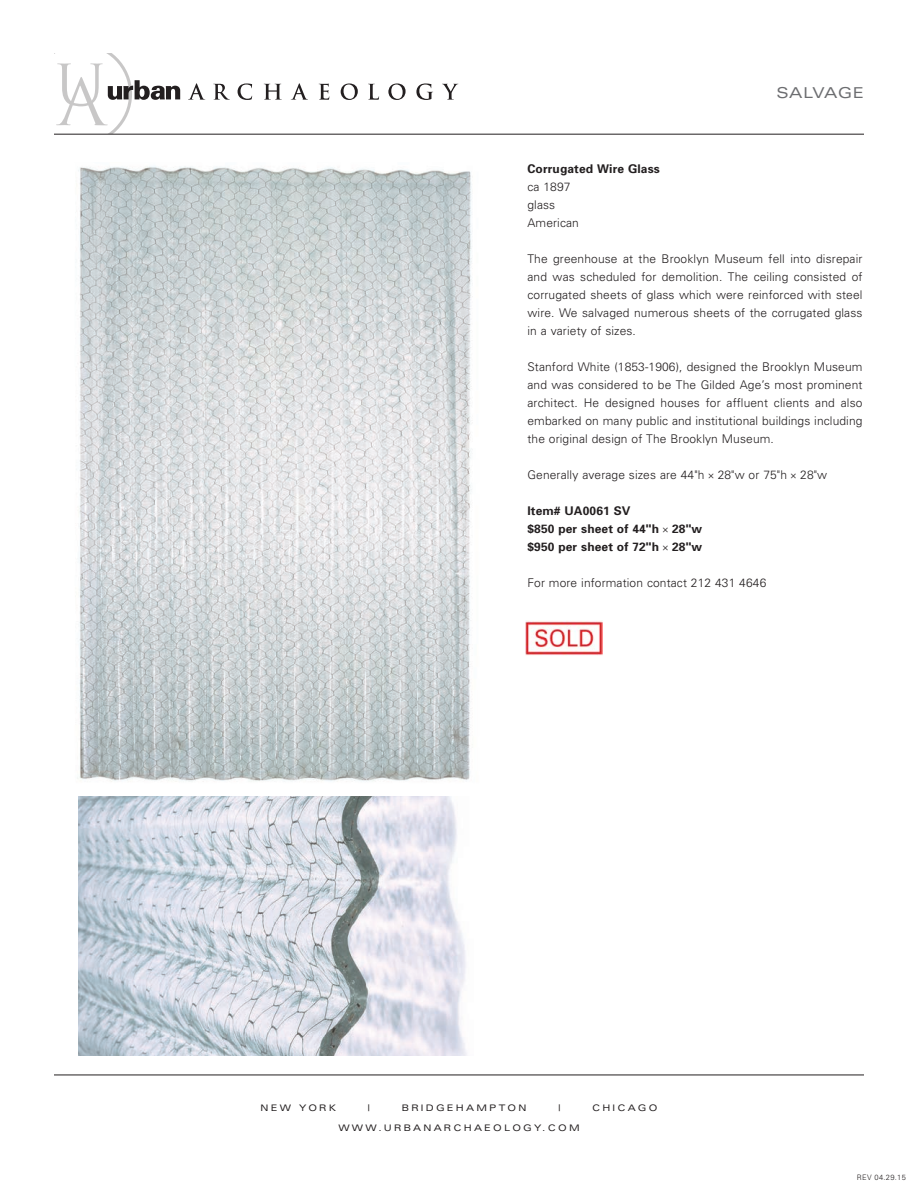
<style>
.page{position:relative;width:918px;height:1188px;background:#fff}
.page>*{position:absolute;margin:0;border:0;box-sizing:border-box;transform-origin:0 0}
.t1{font:expanded 15px "Univers";letter-spacing:.025em;color:#6c6d70}
.t2{font:300 12px/18px "Univers";letter-spacing:.01em;color:#231f20;text-align:justify}
.t3{font:700 12px "Univers";letter-spacing:.01em;color:#231f20}
.t4{font:expanded 9px "Univers";letter-spacing:.25em;color:#231f20}
.t5{font:300 7.5px "Univers";letter-spacing:.04em;color:#231f20}
.s1{font-stretch:condensed}
.s2{font-weight:300;font-stretch:condensed}
</style>
<div class="page">
<svg style="left:188px;top:83px;width:17px;height:17px"></svg>
<svg style="left:213px;top:84px;width:17px;height:16px"></svg>
<svg style="left:238px;top:83px;width:14px;height:17px"></svg>
<svg style="left:264px;top:84px;width:18px;height:16px"></svg>
<svg style="left:291px;top:83px;width:17px;height:17px"></svg>
<svg style="left:319px;top:84px;width:10px;height:16px"></svg>
<svg style="left:341px;top:83px;width:17px;height:17px"></svg>
<svg style="left:368px;top:84px;width:11px;height:16px"></svg>
<svg style="left:388px;top:83px;width:18px;height:17px"></svg>
<svg style="left:416px;top:83px;width:17px;height:17px"></svg>
<svg style="left:442px;top:84px;width:16px;height:16px"></svg>
<hr style="left:54px;top:1075px;width:810px;height:1px;background:#231f20">
<svg style="left:54px;top:53px;width:126px;height:81px"></svg>
<hr style="left:54px;top:134px;width:810px;height:1px;background:#231f20">
<img style="left:78px;top:166px;width:394px;height:616px">
<img style="left:79px;top:796px;width:388px;height:260px">
<img style="left:526px;top:621px;width:77px;height:34px">
<p class="t1" style="left:776px;top:83px;width:89px">SALVAGE</p>
<p class="t3" style="left:527px;top:161px;width:134px">Corrugated Wire Glass</p>
<p class="t2" style="left:527px;top:178px;width:45px">ca 1897</p>
<p class="t2" style="left:527px;top:196px;width:29px">glass</p>
<p class="t2" style="left:527px;top:214px;width:53px">American</p>
<p class="t2" style="left:527px;top:250px;width:337px">The greenhouse at the Brooklyn Museum fell into disrepair and was scheduled for demolition. The ceiling consisted of corrugated sheets of glass which were reinforced with steel wire. We salvaged numerous sheets of the corrugated glass in a variety of sizes.</p>
<p class="t2" style="left:527px;top:358px;width:337px">Stanford White (1853-1906), designed the Brooklyn Museum and was considered to be The Gilded Age’s most prominent architect. He designed houses for affluent clients and also embarked on many public and institutional buildings including the original design of The Brooklyn Museum.</p>
<p class="t2" style="left:527px;top:466px;width:301px">Generally average sizes are 44"h <span class="s1">×</span> 28"w or 75"h <span class="s1">×</span> 28"w</p>
<p class="t3" style="left:527px;top:503px;width:105px">Item# UA0061 SV</p>
<p class="t3" style="left:527px;top:521px;width:176px">$850 per sheet of 44"h <span class="s2">×</span> 28"w</p>
<p class="t3" style="left:527px;top:539px;width:176px">$950 per sheet of 72"h <span class="s2">×</span> 28"w</p>
<p class="t2" style="left:527px;top:574px;width:240px">For more information contact 212 431 4646</p>
<p class="t4" style="left:261px;top:1102px;width:77px">NEW YORK</p>
<p class="t4" style="left:368px;top:1103px;width:3px">|</p>
<p class="t4" style="left:402px;top:1102px;width:126px">BRIDGEHAMPTON</p>
<p class="t4" style="left:558px;top:1103px;width:3px">|</p>
<p class="t4" style="left:592px;top:1102px;width:67px">CHICAGO</p>
<p class="t4" style="left:338px;top:1123px;width:243px">WWW.URBANARCHAEOLOGY.COM</p>
<p class="t5" style="left:857px;top:1172px;width:50px">REV 04.29.15</p>
</div>
